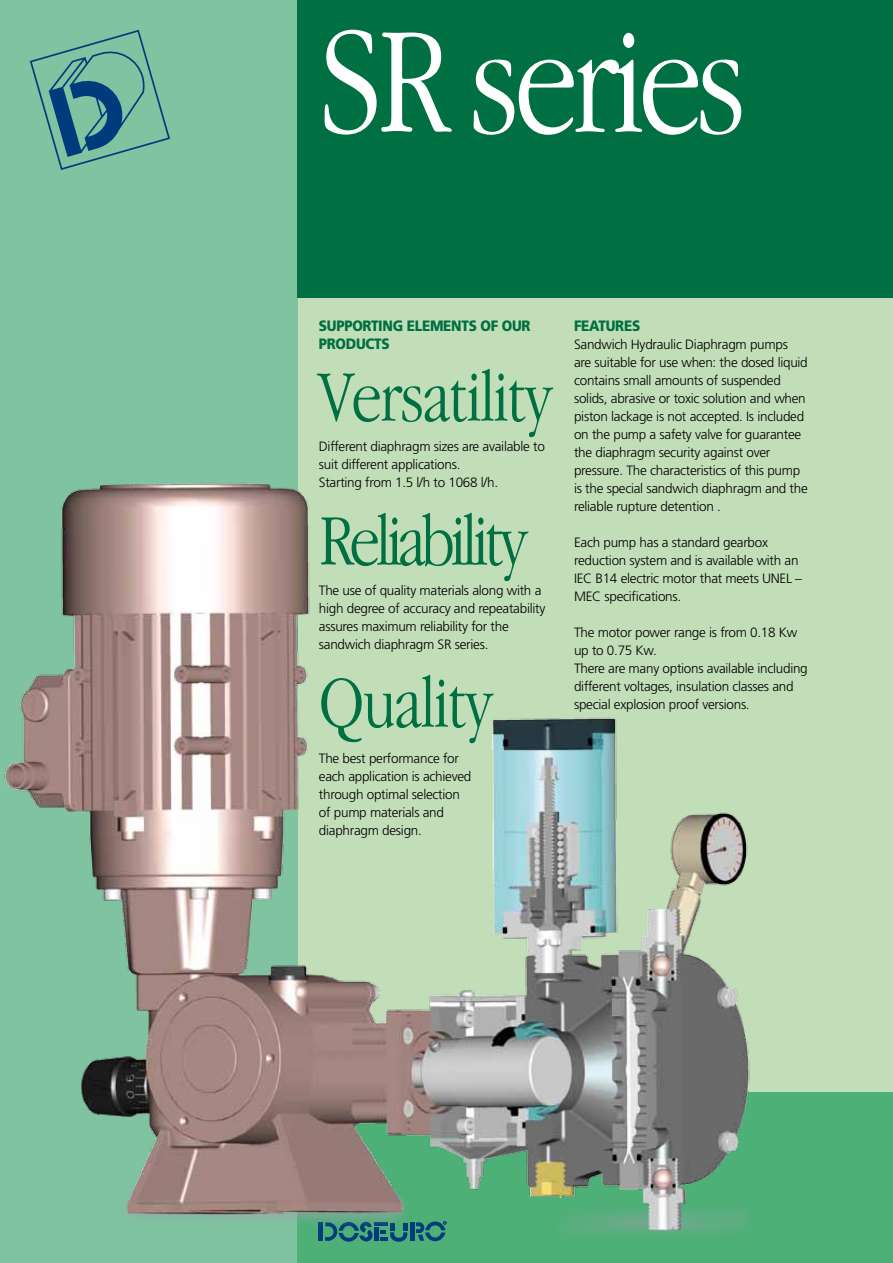
<style>
.page{position:relative;width:893px;height:1263px;background:#fff}
.page>*{position:absolute;margin:0;border:0;box-sizing:border-box;transform-origin:0 0}
.t1{font:300 condensed 157.5px "Garamond";letter-spacing:-.035em;color:#fff}
.t2{font:300 condensed 75px "Garamond";letter-spacing:-.02em;color:#006f41}
.t3{font:300 condensed 75px "Garamond";letter-spacing:-.05em;color:#006f41}
.t4{font:900 15px/18px "Frutiger";letter-spacing:-.02em;color:#006f41;scale:.9 1}
.t5{font:300 13.5px/18px "Frutiger";letter-spacing:-.02em;color:#000}
</style>
<div class="page">
<div style="left:298px;top:0;width:595px;height:1263px;background:#c2deb8"></div>
<div style="left:0;top:0;width:298px;height:1263px;background:#7fc3a0"></div>
<div style="left:298px;top:0;width:595px;height:298px;background:#006f41"></div>
<div style="left:298px;top:1093px;width:595px;height:170px;background:#4db076"></div>
<svg style="left:30px;top:30px;width:140px;height:140px"></svg>
<img style="left:4px;top:483px;width:766px;height:779px">
<h1 class="t1" style="left:319px;top:-6px;width:430px">SR series</h1>
<p class="t4" style="left:319px;top:316px;width:237px">SUPPORTING ELEMENTS OF OUR<br>PRODUCTS</p>
<h2 class="t2" style="left:319px;top:355px;width:234px">Versatility</h2>
<p class="t5" style="left:319px;top:437px;width:227px">Different diaphragm sizes are available to suit different applications.<br>Starting from 1.5 l/h to 1068 l/h.</p>
<h2 class="t3" style="left:319px;top:499px;width:210px">Reliability</h2>
<p class="t5" style="left:319px;top:581px;width:228px">The use of quality materials along with a high degree of accuracy and repeatability assures maximum reliability for the sandwich diaphragm SR series.</p>
<h2 class="t2" style="left:319px;top:661px;width:175px">Quality</h2>
<p class="t5" style="left:319px;top:749px;width:154px">The best performance for each application is achieved through optimal selection of pump materials and diaphragm design.</p>
<p class="t4" style="left:574px;top:316px;width:75px">FEATURES</p>
<p class="t5" style="left:574px;top:335px;width:235px">Sandwich Hydraulic Diaphragm pumps are suitable for use when: the dosed liquid contains small amounts of suspended solids, abrasive or toxic solution and when piston lackage is not accepted. Is included on the pump a safety valve for guarantee the diaphragm security against over pressure. The characteristics of this pump is the special sandwich diaphragm and the reliable rupture detention .</p>
<p class="t5" style="left:574px;top:533px;width:229px">Each pump has a standard gearbox reduction system and is available with an IEC B14 electric motor that meets UNEL – MEC specifications.</p>
<p class="t5" style="left:574px;top:623px;width:235px">The motor power range is from 0.18 Kw up to 0.75 Kw.<br>There are many options available including different voltages, insulation classes and special explosion proof versions.</p>
</div>
